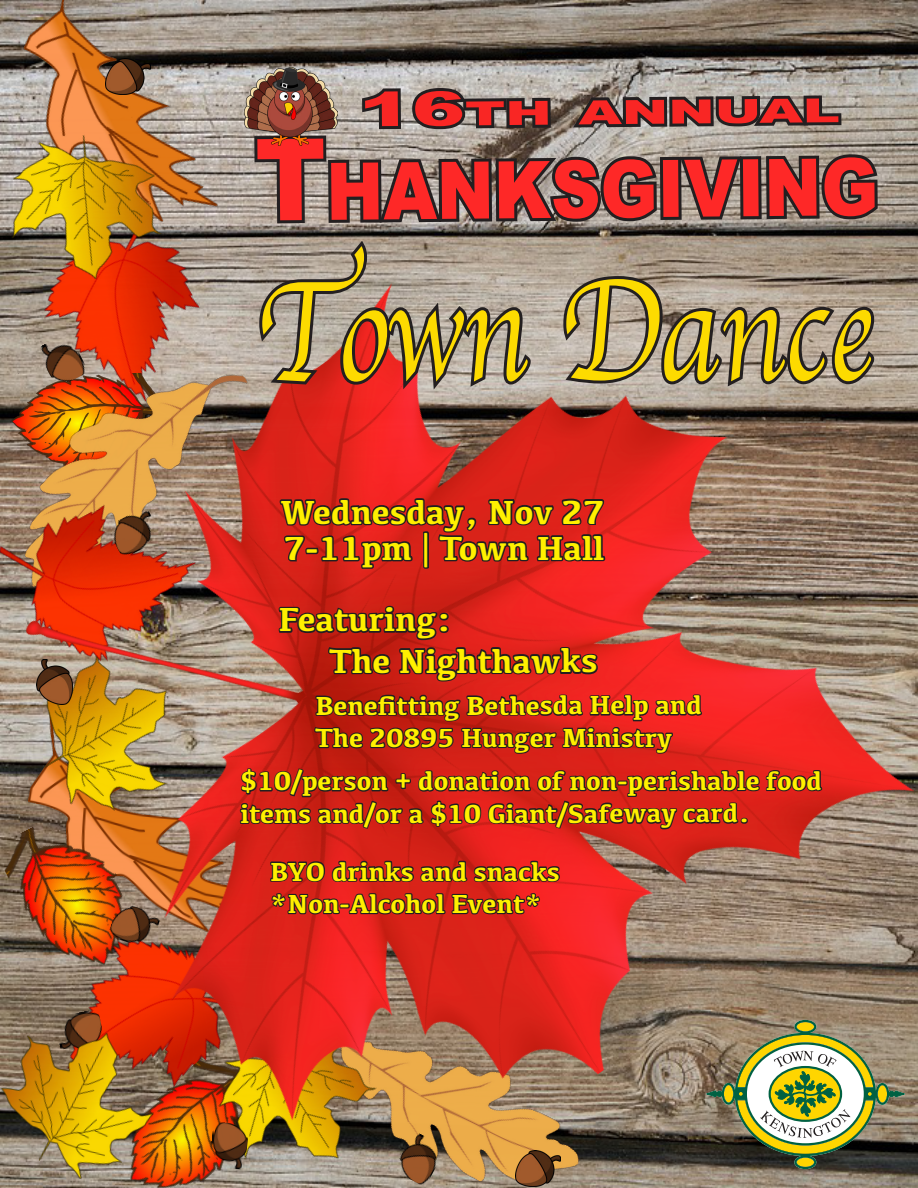
<style>
.page{position:relative;width:918px;height:1188px;background:#fff}
.page>*{position:absolute;margin:0;border:0;box-sizing:border-box;transform-origin:0 0}
.t1{font:148.65px "Apple Chancery";color:#fddb00;scale:.79 1}
.t2{font:900 113.55px "Arial";color:#fe2827;scale:.86 1}
.t3{font:900 79.5px "Arial";color:#fe2827;scale:.86 1}
.t4{font:700 34.5px "Kefa";color:#fff000}
.t5{font:900 33.3px "Arial";color:#f92624;scale:1.68 1}
.t6{font:700 27px/32.4px "Kefa";color:#fff000}
.s1{font-size:47.55px}
</style>
<div class="page">
<img style="left:300px;top:0;width:618px;height:131px">
<img style="left:0;top:0;width:300px;height:131px">
<img style="left:0;top:96px;width:191px;height:35px">
<img style="left:0;top:131px;width:918px;height:1057px">
<svg style="left:276px;top:603px;width:324px;height:81px;background:#a3211b"></svg>
<svg style="left:277px;top:493px;width:331px;height:78px;background:#9d211c"></svg>
<svg style="left:713px;top:226px;width:52px;height:962px;background:#a36b5b"></svg>
<svg style="left:251px;top:83px;width:630px;height:143px;background:#827a73"></svg>
<img style="left:515px;top:1150px;width:45px;height:37px">
<img style="left:393px;top:1131px;width:53px;height:56px">
<img style="left:209px;top:1121px;width:40px;height:49px">
<img style="left:108px;top:901px;width:53px;height:49px">
<img style="left:36px;top:660px;width:37px;height:45px">
<img style="left:106px;top:506px;width:57px;height:53px">
<img style="left:36px;top:332px;width:53px;height:56px">
<img style="left:106px;top:58px;width:45px;height:36px">
<img style="left:244px;top:67px;width:93px;height:79px">
<svg style="left:706px;top:1020px;width:199px;height:149px"></svg>
<img style="left:0;top:1007px;width:168px;height:181px">
<svg style="left:313px;top:693px;width:390px;height:63px;background:#951f1a"></svg>
<svg style="left:256px;top:236px;width:278px;height:162px;background:#987b72"></svg>
<svg style="left:560px;top:246px;width:318px;height:146px;background:#8c8075"></svg>
<svg style="left:268px;top:859px;width:293px;height:61px;background:#a0211c"></svg>
<svg style="left:238px;top:766px;width:586px;height:65px;background:#9e201b"></svg>
<p class="t5" style="left:359px;top:88px;width:288px"><span class="s1">16</span>TH ANNUAL</p>
<p class="t2" style="left:256px;top:98px;width:85px">T</p>
<p class="t3" style="left:325px;top:136px;width:644px;rotate:-1deg">HANKSGIVING</p>
<p class="t1" style="left:255px;top:213px;width:783px">Town Dance</p>
<p class="t4" style="left:281px;top:489px;width:325px">Wednesday, Nov 27</p>
<p class="t4" style="left:284px;top:525px;width:322px">7-11pm | Town Hall</p>
<p class="t4" style="left:279px;top:597px;width:175px">Featuring:</p>
<p class="t4" style="left:330px;top:638px;width:270px">The Nighthawks</p>
<p class="t6" style="left:315px;top:688px;width:388px">Benefitting Bethesda Help and</p>
<p class="t6" style="left:315px;top:720px;width:358px">The 20895 Hunger Ministry</p>
<p class="t6" style="left:240px;top:763px;width:583px">$10/person + donation of non-perishable food items and/or a $10 Giant/Safeway card.</p>
<p class="t6" style="left:270px;top:854px;width:291px">BYO drinks and snacks</p>
<p class="t6" style="left:270px;top:886px;width:273px">*Non-Alcohol Event*</p>
</div>
